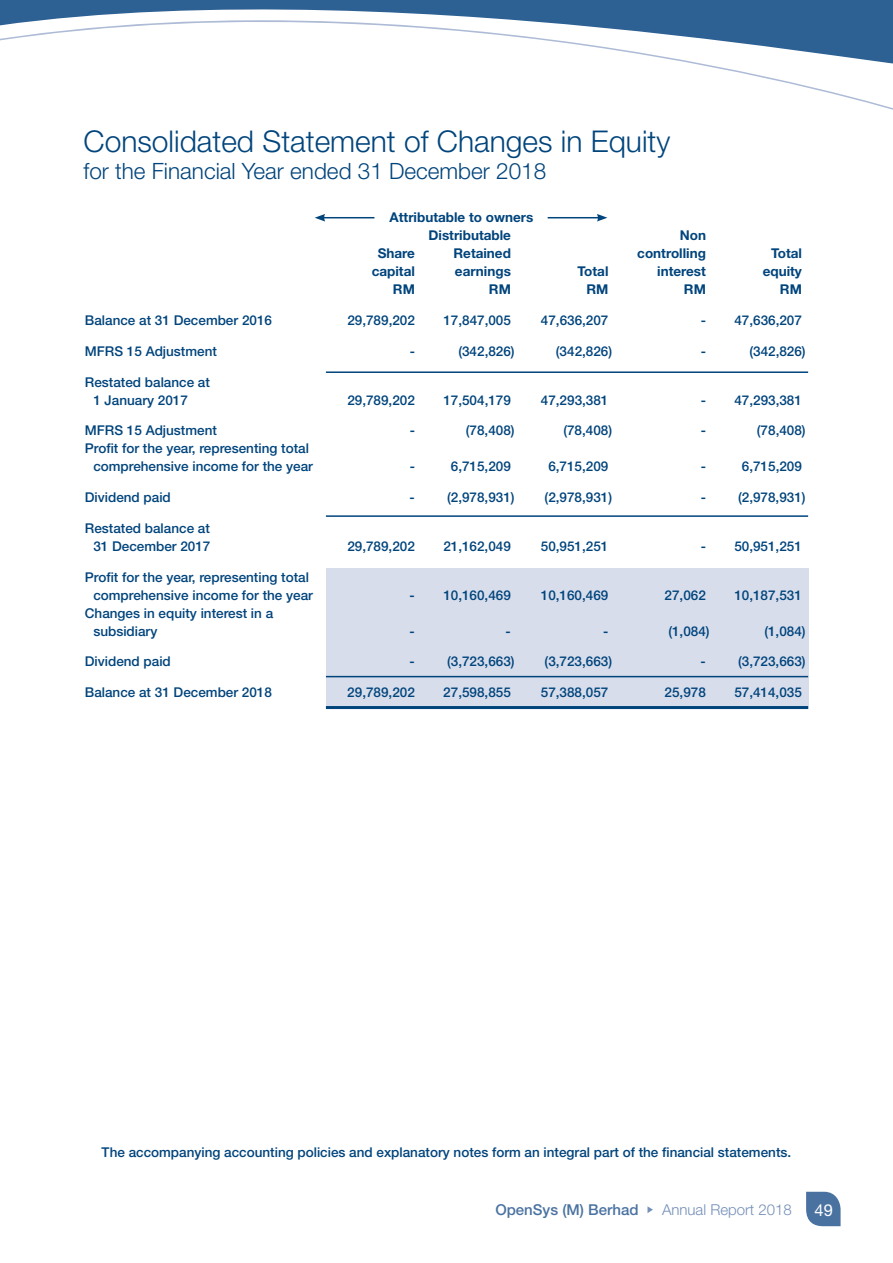
<style>
.page{position:relative;width:893px;height:1263px;background:#fff}
.page>*{position:absolute;margin:0;border:0;box-sizing:border-box;transform-origin:0 0}
.t1{font:300 30px "Helvetica Neue LT Std";color:#00447c}
.t2{font:300 22.5px "Helvetica Neue LT Std";color:#00447c}
.t3{font:16.5px "Helvetica Neue LT Std";color:#fff}
.t4{font:500 15px "Helvetica Neue LT Std";color:#4a72a1}
.t5{font:300 15px "Helvetica Neue LT Std";color:#748fb8}
.t6{font:500 13.5px/18px "Helvetica Neue LT Std";color:#00447c;text-align:right}
.t7{font:700 13.5px/18px "Helvetica Neue LT Std";color:#00447c}
</style>
<div class="page">
<svg style="left:806px;top:1192px;width:35px;height:34px"></svg>
<svg style="left:647px;top:1206px;width:6px;height:7px"></svg>
<hr style="left:0;top:0;width:893px;height:2px;background:#2d6093">
<svg style="left:0;top:2px;width:893px;height:108px"></svg>
<div style="left:326px;top:568px;width:482px;height:141px;background:#d8ddeb"></div>
<hr style="left:326px;top:706px;width:482px;height:3px;background:#00447c">
<hr style="left:326px;top:676px;width:482px;height:1px;background:#00447c">
<hr style="left:326px;top:371px;width:482px;height:2px;background:#00447c">
<hr style="left:326px;top:515px;width:482px;height:2px;background:#00447c">
<hr style="left:548px;top:217px;width:51px;height:1px;background:#00447c">
<svg style="left:597px;top:214px;width:10px;height:8px"></svg>
<hr style="left:323px;top:217px;width:51px;height:1px;background:#00447c">
<svg style="left:315px;top:214px;width:10px;height:8px"></svg>
<h1 class="t1" style="left:84px;top:130px;width:588px">Consolidated Statement of Changes in Equity</h1>
<h2 class="t2" style="left:84px;top:163px;width:464px">for the Financial Year ended 31 December 2018</h2>
<p class="t7" style="left:429px;top:210px;width:106px;text-indent:-39px">Attributable to owners<br>Distributable</p>
<p class="t7" style="left:680px;top:228px;width:28px">Non</p>
<p class="t7" style="left:378px;top:246px;width:39px">Share</p>
<p class="t7" style="left:453px;top:246px;width:59px">Retained</p>
<p class="t7" style="left:637px;top:246px;width:70px">controlling</p>
<p class="t7" style="left:771px;top:246px;width:32px">Total</p>
<p class="t7" style="left:372px;top:264px;width:45px">capital</p>
<p class="t7" style="left:455px;top:264px;width:57px">earnings</p>
<p class="t7" style="left:577px;top:264px;width:32px">Total</p>
<p class="t7" style="left:657px;top:264px;width:50px">interest</p>
<p class="t7" style="left:763px;top:264px;width:41px">equity</p>
<p class="t7" style="left:393px;top:282px;width:23px">RM</p>
<p class="t7" style="left:489px;top:282px;width:23px">RM</p>
<p class="t7" style="left:586px;top:282px;width:23px">RM</p>
<p class="t7" style="left:684px;top:282px;width:23px">RM</p>
<p class="t7" style="left:780px;top:282px;width:23px">RM</p>
<p class="t6" style="left:85px;top:313px;width:189px">Balance at 31 December 2016</p>
<p class="t6" style="left:347px;top:313px;width:69px">29,789,202</p>
<p class="t6" style="left:443px;top:313px;width:69px">17,847,005</p>
<p class="t6" style="left:541px;top:313px;width:69px">47,636,207</p>
<p class="t6" style="left:701px;top:313px;width:103px">- 47,636,207</p>
<p class="t6" style="left:85px;top:344px;width:134px">MFRS 15 Adjustment</p>
<p class="t6" style="left:410px;top:344px;width:7px">-</p>
<p class="t6" style="left:458px;top:344px;width:58px">(342,826)</p>
<p class="t6" style="left:556px;top:344px;width:58px">(342,826)</p>
<p class="t6" style="left:701px;top:344px;width:7px">-</p>
<p class="t6" style="left:749px;top:344px;width:58px">(342,826)</p>
<p class="t6" style="left:93px;top:374px;width:118px;text-align:left;text-indent:-9px">Restated balance at<br>1 January 2017</p>
<p class="t6" style="left:347px;top:392px;width:69px">29,789,202</p>
<p class="t6" style="left:443px;top:392px;width:69px">17,504,179</p>
<p class="t6" style="left:541px;top:392px;width:69px">47,293,381</p>
<p class="t6" style="left:701px;top:392px;width:103px">- 47,293,381</p>
<p class="t6" style="left:85px;top:423px;width:134px">MFRS 15 Adjustment</p>
<p class="t6" style="left:410px;top:423px;width:7px">-</p>
<p class="t6" style="left:466px;top:423px;width:50px">(78,408)</p>
<p class="t6" style="left:563px;top:423px;width:50px">(78,408)</p>
<p class="t6" style="left:701px;top:423px;width:7px">-</p>
<p class="t6" style="left:757px;top:423px;width:50px">(78,408)</p>
<p class="t6" style="left:85px;top:441px;width:230px">Profit for the year, representing total comprehensive income for the year</p>
<p class="t6" style="left:410px;top:459px;width:7px">-</p>
<p class="t6" style="left:451px;top:459px;width:62px">6,715,209</p>
<p class="t6" style="left:548px;top:459px;width:62px">6,715,209</p>
<p class="t6" style="left:701px;top:459px;width:7px">-</p>
<p class="t6" style="left:742px;top:459px;width:62px">6,715,209</p>
<p class="t6" style="left:85px;top:490px;width:88px">Dividend paid</p>
<p class="t6" style="left:410px;top:490px;width:107px">- (2,978,931)</p>
<p class="t6" style="left:545px;top:490px;width:69px">(2,978,931)</p>
<p class="t6" style="left:701px;top:490px;width:107px">- (2,978,931)</p>
<p class="t6" style="left:85px;top:521px;width:127px">Restated balance at<br>31 December 2017</p>
<p class="t6" style="left:347px;top:539px;width:69px">29,789,202</p>
<p class="t6" style="left:443px;top:539px;width:69px">21,162,049</p>
<p class="t6" style="left:541px;top:539px;width:69px">50,951,251</p>
<p class="t6" style="left:701px;top:539px;width:103px">- 50,951,251</p>
<p class="t6" style="left:85px;top:569px;width:230px">Profit for the year, representing total comprehensive income for the year</p>
<p class="t6" style="left:93px;top:605px;width:181px;text-align:left;text-indent:-9px">Changes in equity interest in a subsidiary</p>
<p class="t6" style="left:410px;top:587px;width:103px">- 10,160,469</p>
<p class="t6" style="left:541px;top:587px;width:69px">10,160,469</p>
<p class="t6" style="left:665px;top:587px;width:43px">27,062</p>
<p class="t6" style="left:734px;top:587px;width:69px">10,187,531</p>
<p class="t6" style="left:410px;top:623px;width:7px">-</p>
<p class="t6" style="left:506px;top:623px;width:7px">-</p>
<p class="t6" style="left:603px;top:623px;width:7px">-</p>
<p class="t6" style="left:668px;top:623px;width:43px">(1,084)</p>
<p class="t6" style="left:764px;top:623px;width:43px">(1,084)</p>
<p class="t6" style="left:85px;top:654px;width:88px">Dividend paid</p>
<p class="t6" style="left:410px;top:654px;width:107px">- (3,723,663)</p>
<p class="t6" style="left:545px;top:654px;width:69px">(3,723,663)</p>
<p class="t6" style="left:701px;top:654px;width:107px">- (3,723,663)</p>
<p class="t6" style="left:85px;top:685px;width:189px">Balance at 31 December 2018</p>
<p class="t6" style="left:347px;top:685px;width:69px">29,789,202</p>
<p class="t6" style="left:443px;top:685px;width:69px">27,598,855</p>
<p class="t6" style="left:541px;top:685px;width:69px">57,388,057</p>
<p class="t6" style="left:665px;top:685px;width:43px">25,978</p>
<p class="t6" style="left:734px;top:685px;width:69px">57,414,035</p>
<p class="t6" style="left:102px;top:1144px;width:691px">The accompanying accounting policies and explanatory notes form an integral part of the financial statements.</p>
<p class="t4" style="left:495px;top:1204px;width:145px">OpenSys (M) Berhad</p>
<p class="t5" style="left:662px;top:1204px;width:131px">Annual Report 2018</p>
<p class="t3" style="left:814px;top:1204px;width:20px">49</p>
</div>
